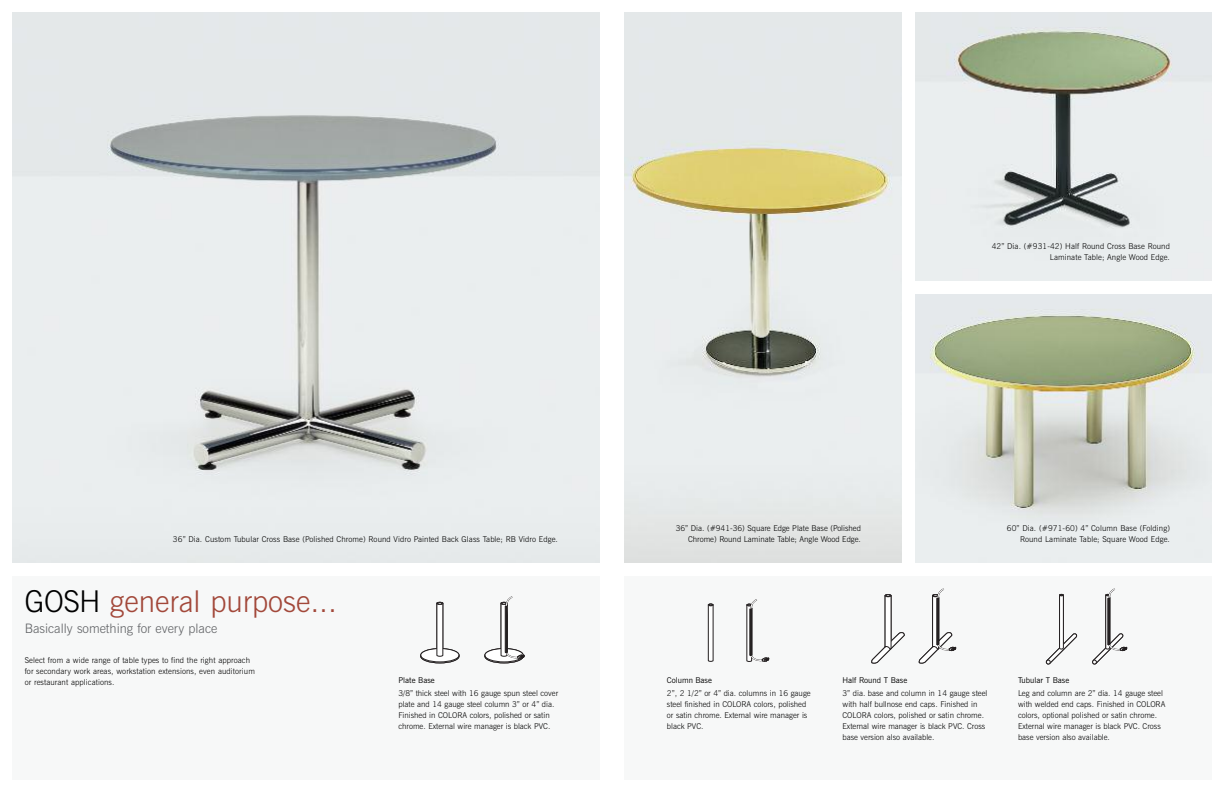
<style>
.page{position:relative;width:1224px;height:792px;background:#fff}
.page>*{position:absolute;margin:0;border:0;box-sizing:border-box;transform-origin:0 0}
.t1{font:300 30px "News Gothic BT";color:#a2483a}
.t2{font:300 13px "News Gothic BT";color:#616366}
.t3{font:300 8px/11px "News Gothic BT";color:#000}
.t4{font:8px "News Gothic BT";color:#000}
.s1{color:#000}
</style>
<div class="page">
<div style="left:12px;top:576px;width:588px;height:204px;background:#f7f8f8"></div>
<div style="left:624px;top:576px;width:588px;height:204px;background:#f7f8f8"></div>
<img style="left:624px;top:12px;width:278px;height:550px">
<img style="left:915px;top:294px;width:297px;height:268px">
<img style="left:915px;top:12px;width:297px;height:269px">
<img style="left:12px;top:12px;width:588px;height:550px">
<svg style="left:420px;top:601px;width:40px;height:63px"></svg>
<svg style="left:484px;top:596px;width:41px;height:68px"></svg>
<hr style="left:507px;top:606px;width:1px;height:46px;background:#231f20">
<hr style="left:506px;top:606px;width:1px;height:47px;background:#231f20">
<svg style="left:746px;top:599px;width:23px;height:63px"></svg>
<hr style="left:751px;top:609px;width:1px;height:47px;background:#231f20">
<svg style="left:708px;top:604px;width:6px;height:58px"></svg>
<svg style="left:871px;top:594px;width:34px;height:70px"></svg>
<svg style="left:918px;top:588px;width:38px;height:76px"></svg>
<hr style="left:938px;top:598px;width:1px;height:47px;background:#231f20">
<svg style="left:1045px;top:594px;width:33px;height:71px"></svg>
<svg style="left:1092px;top:588px;width:35px;height:77px"></svg>
<hr style="left:1109px;top:598px;width:1px;height:47px;background:#231f20">
<p class="t3" style="left:676px;top:523px;width:187px">36” Dia. (#941-36) Square Edge Plate Base (Polished</p>
<p class="t3" style="left:173px;top:534px;width:387px">36” Dia. Custom Tubular Cross Base (Polished Chrome) Round Vidro Painted Back Glass Table; RB Vidro Edge.</p>
<p class="t3" style="left:688px;top:534px;width:174px">Chrome) Round Laminate Table; Angle Wood Edge.</p>
<p class="t3" style="left:992px;top:241px;width:180px;text-align:right">42” Dia. (#931-42) Half Round Cross Base Round<br>Laminate Table; Angle Wood Edge.</p>
<p class="t3" style="left:1007px;top:523px;width:165px;text-align:right">60” Dia. (#971-60) 4” Column Base (Folding)<br>Round Laminate Table; Square Wood Edge.</p>
<h1 class="t1" style="left:25px;top:591px;width:314px"><span class="s1">GOSH</span> general purpose...</h1>
<h2 class="t2" style="left:25px;top:624px;width:194px">Basically something for every place</h2>
<p class="t3" style="left:25px;top:656px;width:232px">Select from a wide range of table types to find the right approach for secondary work areas, workstation extensions, even auditorium or restaurant applications.</p>
<p class="t4" style="left:398px;top:677px;width:38px">Plate Base</p>
<p class="t3" style="left:398px;top:688px;width:161px">3/8” thick steel with 16 gauge spun steel cover plate and 14 gauge steel column 3” or 4” dia.<br>Finished in COLORA colors, polished or satin chrome. External wire manager is black PVC.</p>
<p class="t4" style="left:667px;top:677px;width:46px">Column Base</p>
<p class="t3" style="left:667px;top:688px;width:145px">2”, 2 1/2” or 4” dia. columns in 16 gauge steel finished in COLORA colors, polished or satin chrome. External wire manager is black PVC.</p>
<p class="t4" style="left:843px;top:677px;width:66px">Half Round T Base</p>
<p class="t3" style="left:843px;top:688px;width:146px">3” dia. base and column in 14 gauge steel with half bullnose end caps. Finished in COLORA colors, polished or satin chrome.<br>External wire manager is black PVC. Cross base version also available.</p>
<p class="t4" style="left:1018px;top:677px;width:53px">Tubular T Base</p>
<p class="t3" style="left:1018px;top:688px;width:149px">Leg and column are 2” dia. 14 gauge steel with welded end caps. Finished in COLORA colors, optional polished or satin chrome.<br>External wire manager is black PVC. Cross base version also available.</p>
</div>
